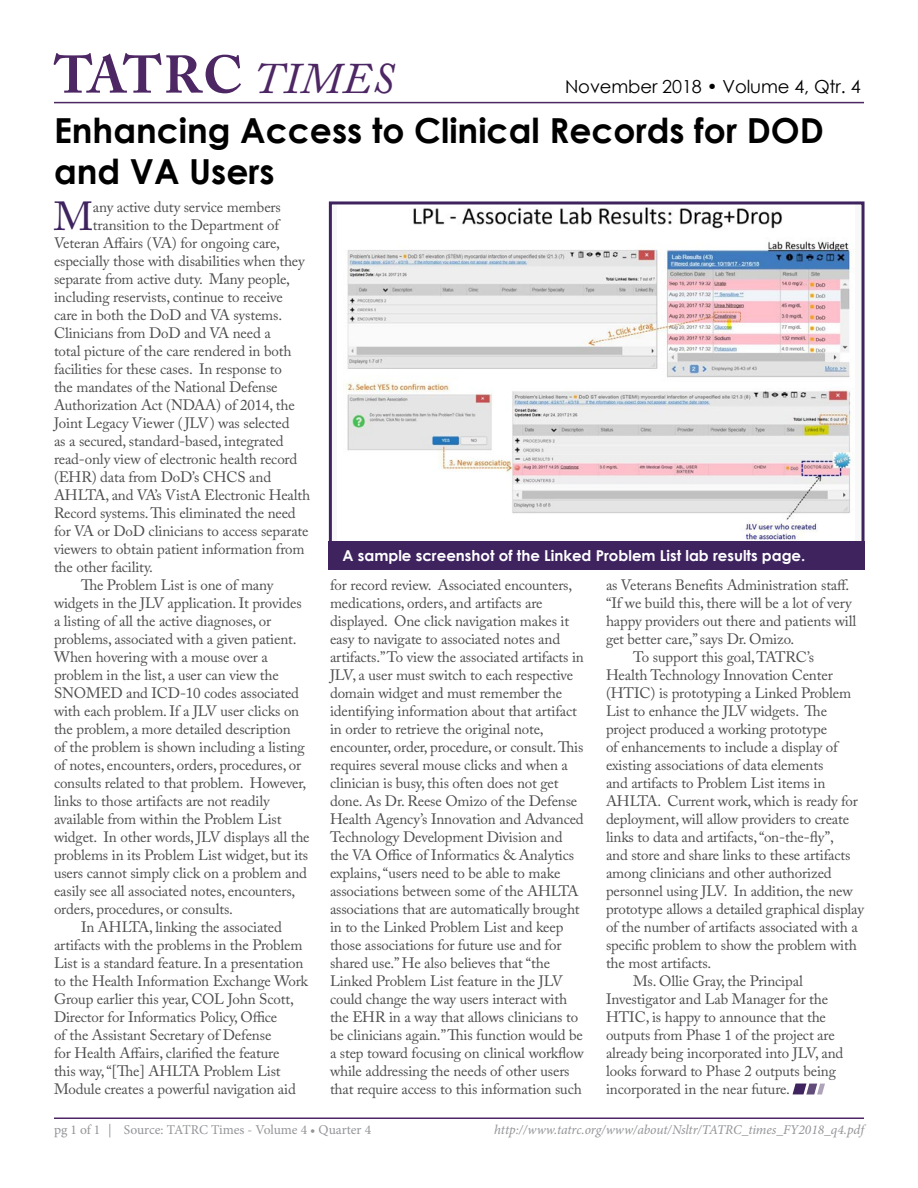
<style>
.page{position:relative;width:918px;height:1188px;background:#fff}
.page>*{position:absolute;margin:0;border:0;box-sizing:border-box;transform-origin:0 0}
.t1{font:700 52.5px "Adobe Caslon Pro";letter-spacing:-.025em;color:#4d2664}
.t2{font:40.35px "Adobe Caslon Pro";color:#3e235f}
.t3{font:700 34.5px/41.4px "Century Gothic";color:#000}
.t4{font:18px "Century Gothic";letter-spacing:-.005em;color:#000}
.t5{font:15px/18px "Adobe Caslon Pro";letter-spacing:-.01em;color:#4d4d4f}
.t6{font:700 15px "Century Gothic";color:#fff}
.t7{font:italic 13.5px "Minion Pro";letter-spacing:-.01em;color:#939598}
.t8{font:13.5px "Minion Pro";letter-spacing:-.005em;color:#939598}
.s1{font-weight:400;font-style:italic;font-size:43.5px}
</style>
<div class="page">
<hr style="left:54px;top:102px;width:810px;height:1px;background:#4d2664">
<hr style="left:54px;top:1118px;width:810px;height:1px;background:#4d2664">
<svg style="left:793px;top:1084px;width:32px;height:10px"></svg>
<img style="left:347px;top:207px;width:504px;height:333px">
<div style="left:329px;top:201px;width:536px;height:361px;border:3px solid #3e235f"></div>
<div style="left:329px;top:541px;width:536px;height:28px;background:#3e235f"></div>
<h1 class="t1" style="left:54px;top:44px;width:342px">TATRC <span class="s1">TIMES</span></h1>
<p class="t4" style="left:565px;top:74px;width:297px">November 2018 • Volume 4, Qtr. 4</p>
<h3 class="t3" style="left:54px;top:108px;width:772px">Enhancing Access to Clinical Records for DOD and VA Users</h3>
<h2 class="t2" style="left:54px;top:193px;width:41px">M</h2>
<p class="t5" style="left:93px;top:198px;width:190px">any active duty service members</p>
<p class="t5" style="left:93px;top:216px;width:188px">transition to the Department of</p>
<p class="t5" style="left:54px;top:234px;width:228px">Veteran Affairs (VA) for ongoing care,</p>
<p class="t5" style="left:54px;top:252px;width:252px">especially those with disabilities when they</p>
<p class="t5" style="left:54px;top:270px;width:238px">separate from active duty. Many people,</p>
<p class="t5" style="left:54px;top:288px;width:230px">including reservists, continue to receive</p>
<p class="t5" style="left:54px;top:306px;width:230px">care in both the DoD and VA systems.</p>
<p class="t5" style="left:54px;top:324px;width:218px">Clinicians from DoD and VA need a</p>
<p class="t5" style="left:54px;top:342px;width:239px">total picture of the care rendered in both</p>
<p class="t5" style="left:54px;top:360px;width:230px">facilities for these cases. In response to</p>
<p class="t5" style="left:54px;top:378px;width:225px">the mandates of the National Defense</p>
<p class="t5" style="left:54px;top:396px;width:242px">Authorization Act (NDAA) of 2014, the</p>
<p class="t5" style="left:54px;top:414px;width:237px">Joint Legacy Viewer (JLV) was selected</p>
<p class="t5" style="left:54px;top:432px;width:231px">as a secured, standard-based, integrated</p>
<p class="t5" style="left:54px;top:450px;width:245px">read-only view of electronic health record</p>
<p class="t5" style="left:54px;top:468px;width:219px">(EHR) data from DoD’s CHCS and</p>
<p class="t5" style="left:54px;top:486px;width:258px">AHLTA, and VA’s VistA Electronic Health</p>
<p class="t5" style="left:54px;top:504px;width:243px">Record systems. This eliminated the need</p>
<p class="t5" style="left:54px;top:522px;width:256px">for VA or DoD clinicians to access separate</p>
<p class="t5" style="left:54px;top:540px;width:252px">viewers to obtain patient information from</p>
<p class="t5" style="left:54px;top:558px;width:101px">the other facility.</p>
<p class="t5" style="left:81px;top:576px;width:194px">The Problem List is one of many</p>
<p class="t5" style="left:54px;top:594px;width:249px">widgets in the JLV application. It provides</p>
<p class="t5" style="left:54px;top:612px;width:219px">a listing of all the active diagnoses, or</p>
<p class="t5" style="left:54px;top:630px;width:244px">problems, associated with a given patient.</p>
<p class="t5" style="left:54px;top:648px;width:215px">When hovering with a mouse over a</p>
<p class="t5" style="left:54px;top:666px;width:226px">problem in the list, a user can view the</p>
<p class="t5" style="left:54px;top:684px;width:247px">SNOMED and ICD-10 codes associated</p>
<p class="t5" style="left:54px;top:702px;width:247px">with each problem. If a JLV user clicks on</p>
<p class="t5" style="left:54px;top:720px;width:238px">the problem, a more detailed description</p>
<p class="t5" style="left:54px;top:738px;width:252px">of the problem is shown including a listing</p>
<p class="t5" style="left:54px;top:756px;width:249px">of notes, encounters, orders, procedures, or</p>
<p class="t5" style="left:54px;top:774px;width:254px">consults related to that problem. However,</p>
<p class="t5" style="left:54px;top:792px;width:217px">links to those artifacts are not readily</p>
<p class="t5" style="left:54px;top:810px;width:229px">available from within the Problem List</p>
<p class="t5" style="left:54px;top:828px;width:257px">widget. In other words, JLV displays all the</p>
<p class="t5" style="left:54px;top:846px;width:256px">problems in its Problem List widget, but its</p>
<p class="t5" style="left:54px;top:864px;width:255px">users cannot simply click on a problem and</p>
<p class="t5" style="left:54px;top:882px;width:243px">easily see all associated notes, encounters,</p>
<p class="t5" style="left:54px;top:900px;width:181px">orders, procedures, or consults.</p>
<p class="t5" style="left:81px;top:918px;width:202px">In AHLTA, linking the associated</p>
<p class="t5" style="left:54px;top:936px;width:250px">artifacts with the problems in the Problem</p>
<p class="t5" style="left:54px;top:954px;width:251px">List is a standard feature. In a presentation</p>
<p class="t5" style="left:54px;top:972px;width:256px">to the Health Information Exchange Work</p>
<p class="t5" style="left:54px;top:990px;width:241px">Group earlier this year, COL John Scott,</p>
<p class="t5" style="left:54px;top:1008px;width:225px">Director for Informatics Policy, Office</p>
<p class="t5" style="left:54px;top:1026px;width:219px">of the Assistant Secretary of Defense</p>
<p class="t5" style="left:54px;top:1044px;width:227px">for Health Affairs, clarified the feature</p>
<p class="t5" style="left:54px;top:1062px;width:228px">this way, “[The] AHLTA Problem List</p>
<p class="t5" style="left:54px;top:1080px;width:243px">Module creates a powerful navigation aid</p>
<p class="t6" style="left:343px;top:544px;width:464px">A sample screenshot of the Linked Problem List lab results page.</p>
<p class="t5" style="left:330px;top:576px;width:255px">for record review. Associated encounters, medications, orders, and artifacts are displayed. One click navigation makes it easy to navigate to associated notes and artifacts.” To view the associated artifacts in JLV, a user must switch to each respective domain widget and must remember the identifying information about that artifact in order to retrieve the original note, encounter, order, procedure, or consult. This requires several mouse clicks and when a clinician is busy, this often does not get done. As Dr. Reese Omizo of the Defense Health Agency’s Innovation and Advanced Technology Development Division and the VA Office of Informatics &amp; Analytics explains, “users need to be able to make associations between some of the AHLTA associations that are automatically brought in to the Linked Problem List and keep those associations for future use and for shared use.” He also believes that “the Linked Problem List feature in the JLV could change the way users interact with the EHR in a way that allows clinicians to be clinicians again.” This function would be a step toward focusing on clinical workflow while addressing the needs of other users that require access to this information such</p>
<p class="t5" style="left:606px;top:576px;width:245px">as Veterans Benefits Administration staff.</p>
<p class="t5" style="left:606px;top:594px;width:247px">“If we build this, there will be a lot of very</p>
<p class="t5" style="left:606px;top:612px;width:252px">happy providers out there and patients will</p>
<p class="t5" style="left:606px;top:630px;width:190px">get better care,” says Dr. Omizo.</p>
<p class="t5" style="left:633px;top:648px;width:183px">To support this goal, TATRC’s</p>
<p class="t5" style="left:606px;top:666px;width:228px">Health Technology Innovation Center</p>
<p class="t5" style="left:606px;top:684px;width:247px">(HTIC) is prototyping a Linked Problem</p>
<p class="t5" style="left:606px;top:702px;width:223px">List to enhance the JLV widgets. The</p>
<p class="t5" style="left:606px;top:720px;width:223px">project produced a working prototype</p>
<p class="t5" style="left:606px;top:738px;width:233px">of enhancements to include a display of</p>
<p class="t5" style="left:606px;top:756px;width:219px">existing associations of data elements</p>
<p class="t5" style="left:606px;top:774px;width:221px">and artifacts to Problem List items in</p>
<p class="t5" style="left:606px;top:792px;width:254px">AHLTA. Current work, which is ready for</p>
<p class="t5" style="left:606px;top:810px;width:245px">deployment, will allow providers to create</p>
<p class="t5" style="left:606px;top:828px;width:229px">links to data and artifacts, “on-the-fly”,</p>
<p class="t5" style="left:606px;top:846px;width:246px">and store and share links to these artifacts</p>
<p class="t5" style="left:606px;top:864px;width:227px">among clinicians and other authorized</p>
<p class="t5" style="left:606px;top:882px;width:248px">personnel using JLV. In addition, the new</p>
<p class="t5" style="left:606px;top:900px;width:260px">prototype allows a detailed graphical display</p>
<p class="t5" style="left:606px;top:918px;width:253px">of the number of artifacts associated with a</p>
<p class="t5" style="left:606px;top:936px;width:252px">specific problem to show the problem with</p>
<p class="t5" style="left:606px;top:954px;width:107px">the most artifacts.</p>
<p class="t5" style="left:633px;top:972px;width:171px">Ms. Ollie Gray, the Principal</p>
<p class="t5" style="left:606px;top:990px;width:224px">Investigator and Lab Manager for the</p>
<p class="t5" style="left:606px;top:1008px;width:222px">HTIC, is happy to announce that the</p>
<p class="t5" style="left:606px;top:1026px;width:230px">outputs from Phase 1 of the project are</p>
<p class="t5" style="left:606px;top:1044px;width:239px">already being incorporated into JLV, and</p>
<p class="t5" style="left:606px;top:1062px;width:231px">looks forward to Phase 2 outputs being</p>
<p class="t5" style="left:606px;top:1080px;width:186px">incorporated in the near future.</p>
<p class="t8" style="left:54px;top:1121px;width:319px">pg 1 of 1 | Source: TATRC Times - Volume 4 • Quarter 4</p>
<p class="t7" style="left:494px;top:1120px;width:371px">http://www.tatrc.org/www/about/Nsltr/TATRC_times_FY2018_q4.pdf</p>
</div>
